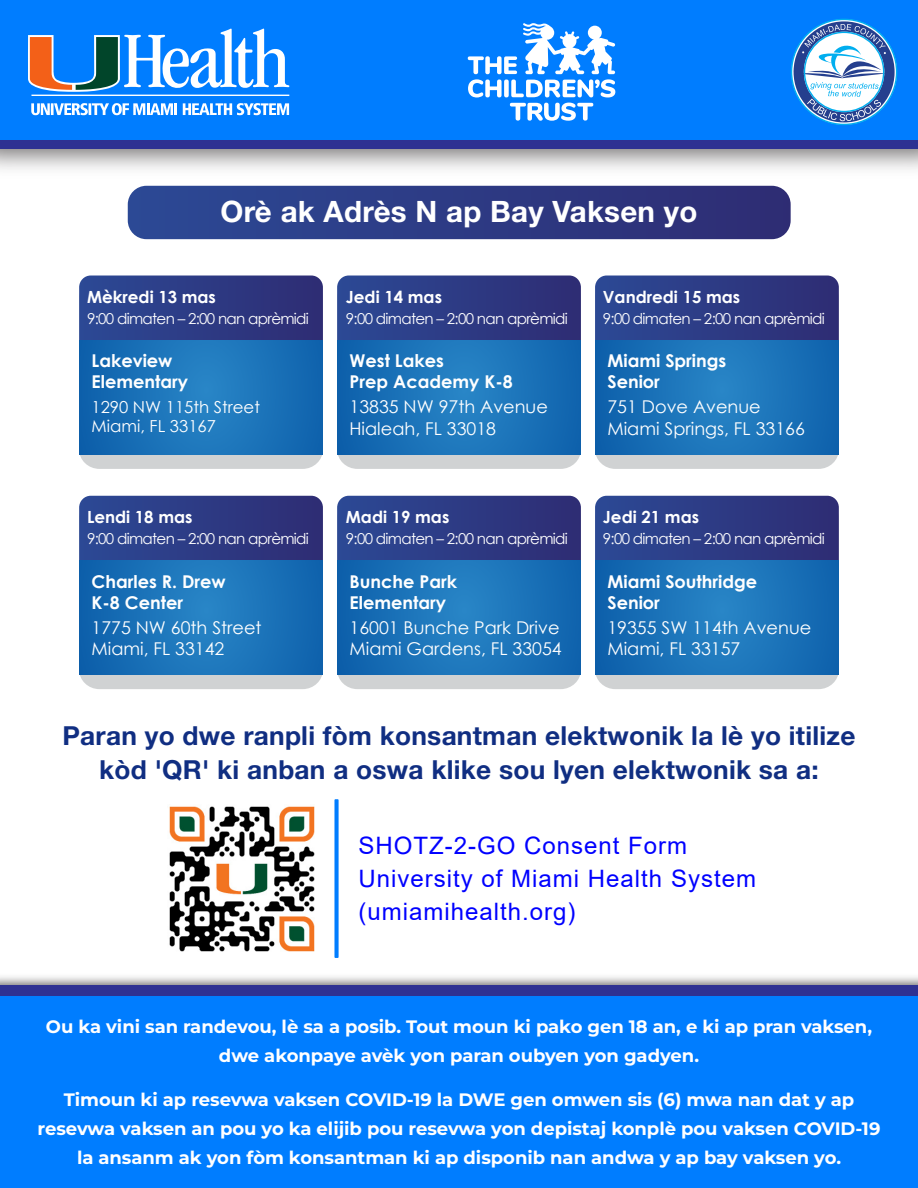
<style>
.page{position:relative;width:918px;height:1188px;background:#fff}
.page>*{position:absolute;margin:0;border:0;box-sizing:border-box;transform-origin:0 0}
.t1{font:700 29.55px "Helvetica Neue LT Std";letter-spacing:.01em;color:#fff}
.t2{font:700 26.25px/34.5px "Helvetica Neue LT Std";letter-spacing:.01em;color:#102e82;text-align:center}
.t3{font:24px/33px "Arial";letter-spacing:.04em;color:#00f}
.t4{font:700 18px/29.2px "Montserrat";color:#fff;text-align:center}
.t5{font:17.55px/21.1px "Century Gothic";color:#fff}
.t6{font:700 17.55px/21.1px "Century Gothic";color:#fff}
.t7{font:700 16.8px "Century Gothic";color:#fff}
.t8{font:16.5px/19.8px "Century Gothic";color:#fff}
.t9{font:15px "Century Gothic";letter-spacing:-.045em;color:#fff}
</style>
<div class="page">
<div style="left:0;top:23px;width:918px;height:126px;background:#2e3192"></div>
<div style="left:0;top:0;width:918px;height:140px;background:#007dff"></div>
<svg style="left:791px;top:19px;width:106px;height:106px"></svg>
<svg style="left:28px;top:28px;width:261px;height:68px"></svg>
<svg style="left:183px;top:103px;width:106px;height:12px"></svg>
<svg style="left:31px;top:103px;width:146px;height:12px"></svg>
<svg style="left:468px;top:23px;width:147px;height:74px"></svg>
<svg style="left:510px;top:103px;width:83px;height:18px"></svg>
<div style="left:0;top:986px;width:918px;height:202px;background:#007dff"></div>
<div style="left:0;top:985px;width:918px;height:10px;background:#2e3192"></div>
<div style="left:337px;top:279px;width:244px;height:190px;background:#d0d2d3;border-radius:20px"></div>
<svg style="left:337px;top:276px;width:244px;height:64px;background:#2d3b84"></svg>
<svg style="left:337px;top:340px;width:244px;height:114px;background:#1971b7"></svg>
<div style="left:595px;top:279px;width:244px;height:190px;background:#d0d2d3;border-radius:20px"></div>
<svg style="left:595px;top:276px;width:244px;height:64px;background:#2d3b84"></svg>
<svg style="left:595px;top:340px;width:244px;height:114px;background:#1971b7"></svg>
<div style="left:79px;top:279px;width:244px;height:190px;background:#d0d2d3;border-radius:20px"></div>
<svg style="left:79px;top:276px;width:244px;height:64px;background:#2d3b84"></svg>
<svg style="left:79px;top:340px;width:244px;height:114px;background:#1971b7"></svg>
<div style="left:337px;top:499px;width:244px;height:190px;background:#d0d2d3;border-radius:20px"></div>
<svg style="left:337px;top:496px;width:244px;height:64px;background:#2d3b84"></svg>
<svg style="left:337px;top:560px;width:244px;height:115px;background:#1971b7"></svg>
<div style="left:595px;top:499px;width:244px;height:190px;background:#d0d2d3;border-radius:20px"></div>
<svg style="left:595px;top:496px;width:244px;height:64px;background:#2d3b84"></svg>
<svg style="left:595px;top:560px;width:244px;height:115px;background:#1971b7"></svg>
<div style="left:79px;top:499px;width:244px;height:190px;background:#d0d2d3;border-radius:20px"></div>
<svg style="left:79px;top:496px;width:244px;height:64px;background:#2d3b84"></svg>
<svg style="left:79px;top:560px;width:244px;height:115px;background:#1971b7"></svg>
<img style="left:169px;top:806px;width:146px;height:146px">
<div style="left:334px;top:799px;width:5px;height:159px;background:#007dff"></div>
<svg style="left:128px;top:186px;width:663px;height:53px;background:#2e3c85"></svg>
<h1 class="t1" style="left:220px;top:193px;width:479px">Orè ak Adrès N ap Bay Vaksen yo</h1>
<p class="t7" style="left:87px;top:284px;width:131px">Mèkredi 13 mas</p>
<p class="t9" style="left:87px;top:308px;width:223px">9:00 dimaten – 2:00 nan aprèmidi</p>
<p class="t6" style="left:92px;top:350px;width:98px">Lakeview<br>Elementary</p>
<p class="t8" style="left:92px;top:396px;width:170px">1290 NW 115th Street<br>Miami, FL 33167</p>
<p class="t7" style="left:87px;top:504px;width:107px">Lendi 18 mas</p>
<p class="t9" style="left:87px;top:528px;width:223px">9:00 dimaten – 2:00 nan aprèmidi</p>
<p class="t6" style="left:92px;top:570px;width:136px">Charles R. Drew<br>K-8 Center</p>
<p class="t5" style="left:92px;top:617px;width:172px">1775 NW 60th Street<br>Miami, FL 33142</p>
<p class="t7" style="left:346px;top:284px;width:98px">Jedi 14 mas</p>
<p class="t9" style="left:346px;top:308px;width:223px">9:00 dimaten – 2:00 nan aprèmidi</p>
<p class="t6" style="left:350px;top:350px;width:165px">West Lakes<br>Prep Academy K-8</p>
<p class="t5" style="left:350px;top:396px;width:200px">13835 NW 97th Avenue<br>Hialeah, FL 33018</p>
<p class="t7" style="left:346px;top:504px;width:105px">Madi 19 mas</p>
<p class="t9" style="left:346px;top:528px;width:223px">9:00 dimaten – 2:00 nan aprèmidi</p>
<p class="t6" style="left:350px;top:570px;width:109px">Bunche Park<br>Elementary</p>
<p class="t5" style="left:350px;top:617px;width:214px">16001 Bunche Park Drive<br>Miami Gardens, FL 33054</p>
<p class="t7" style="left:603px;top:284px;width:139px">Vandredi 15 mas</p>
<p class="t9" style="left:603px;top:308px;width:223px">9:00 dimaten – 2:00 nan aprèmidi</p>
<p class="t6" style="left:607px;top:350px;width:120px">Miami Springs<br>Senior</p>
<p class="t5" style="left:607px;top:396px;width:199px">751 Dove Avenue<br>Miami Springs, FL 33166</p>
<p class="t7" style="left:603px;top:504px;width:98px">Jedi 21 mas</p>
<p class="t9" style="left:603px;top:528px;width:223px">9:00 dimaten – 2:00 nan aprèmidi</p>
<p class="t6" style="left:607px;top:570px;width:151px">Miami Southridge<br>Senior</p>
<p class="t5" style="left:607px;top:617px;width:205px">19355 SW 114th Avenue<br>Miami, FL 33157</p>
<h2 class="t2" style="left:63px;top:717px;width:794px">Paran yo dwe ranpli fòm konsantman elektwonik la lè yo itilize kòd 'QR' ki anban a oswa klike sou lyen elektwonik sa a:</h2>
<h3 class="t3" style="left:358px;top:829px;width:399px">SHOTZ-2-GO Consent Form<br>University of Miami Health System (umiamihealth.org)</h3>
<p class="t4" style="left:46px;top:1011px;width:828px">Ou ka vini san randevou, lè sa a posib. Tout moun ki pako gen 18 an, e ki ap pran vaksen, dwe akonpaye avèk yon paran oubyen yon gadyen.</p>
<p class="t4" style="left:38px;top:1084px;width:844px">Timoun ki ap resevwa vaksen COVID-19 la DWE gen omwen sis (6) mwa nan dat y ap resevwa vaksen an pou yo ka elijib pou resevwa yon depistaj konplè pou vaksen COVID-19 la ansanm ak yon fòm konsantman ki ap disponib nan andwa y ap bay vaksen yo.</p>
</div>
